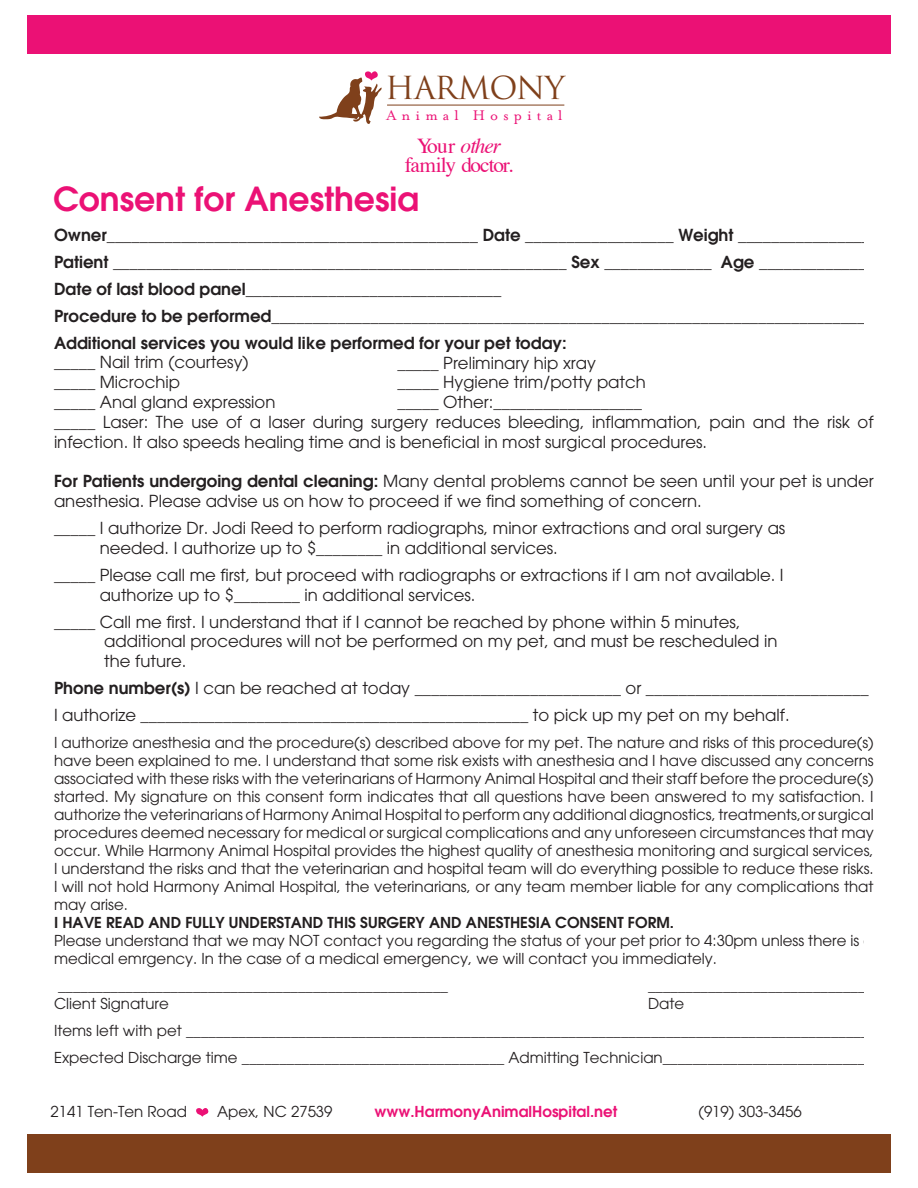
<style>
.page{position:relative;width:918px;height:1188px;background:#fff}
.page>*{position:absolute;margin:0;border:0;box-sizing:border-box;transform-origin:0 0}
.t1{font:600 33px "Avant Garde";color:#eb1175}
.t2{font:30.9px "Trajan";letter-spacing:-.02em;color:#7f401b}
.t3{font:21.3px "Times";letter-spacing:-.05em;color:#eb1175}
.t4{font:italic 21.3px "Times";letter-spacing:-.05em;color:#eb1175}
.t5{font:16.5px/19.8px "Avant Garde";color:#231f20}
.t6{font:600 16.5px "Avant Garde";color:#231f20}
.t7{font:16.05px "Mrs Eaves Roman";letter-spacing:.32em;color:#eb1175}
.t8{font:15px/18px "Avant Garde";color:#231f20;text-align:justify}
.t9{font:600 15px "Avant Garde";color:#231f20}
.t10{font:600 15px "Avant Garde";color:#eb1175}
.s1{font-style:normal}
.s2{font-weight:600}
</style>
<div class="page">
<div style="left:27px;top:15px;width:864px;height:39px;background:#eb1175"></div>
<div style="left:27px;top:1134px;width:864px;height:39px;background:#7f401b"></div>
<svg style="left:196px;top:1108px;width:12px;height:9px"></svg>
<svg style="left:319px;top:71px;width:63px;height:53px"></svg>
<hr style="left:387px;top:105px;width:177px;height:1px;background:#7f401b">
<p class="t2" style="left:385px;top:69px;width:181px">HARMONY</p>
<p class="t4" style="left:417px;top:127px;width:86px"><span class="s1">Your</span> other</p>
<p class="t3" style="left:405px;top:145px;width:110px">family doctor.</p>
<p class="t7" style="left:387px;top:106px;width:178px">Animal Hospital</p>
<p class="t1" style="left:53px;top:177px;width:368px">Consent for Anesthesia</p>
<p class="t6" style="left:54px;top:224px;width:818px">Owner_____________________________________________ Date __________________ Weight ________________</p>
<p class="t6" style="left:54px;top:251px;width:814px">Patient _______________________________________________________ Sex _____________ Age _____________</p>
<p class="t5" style="left:54px;top:279px;width:449px"><span class="s2">Date of last blood panel</span>_______________________________</p>
<p class="t6" style="left:54px;top:305px;width:821px">Procedure to be performed_________________________________________________________________________</p>
<p class="t6" style="left:54px;top:332px;width:514px">Additional services you would like performed for your pet today:</p>
<p class="t5" style="left:54px;top:352px;width:196px">_____ Nail trim (courtesy)</p>
<p class="t5" style="left:54px;top:372px;width:128px">_____ Microchip</p>
<p class="t5" style="left:54px;top:392px;width:223px">_____ Anal gland expression</p>
<p class="t5" style="left:54px;top:412px;width:821px">_____ Laser: The use of a laser during surgery reduces bleeding, inflammation, pain and the risk of infection. It also speeds healing time and is beneficial in most surgical procedures.</p>
<p class="t5" style="left:54px;top:471px;width:821px"><span class="s2">For Patients undergoing dental cleaning:</span> Many dental problems cannot be seen until your pet is under anesthesia. Please advise us on how to proceed if we find something of concern.</p>
<p class="t5" style="left:100px;top:518px;width:687px;text-indent:-46px">_____ I authorize Dr. Jodi Reed to perform radiographs, minor extractions and oral surgery as needed. I authorize up to $________ in additional services.</p>
<p class="t5" style="left:100px;top:565px;width:685px;text-indent:-46px">_____ Please call me first, but proceed with radiographs or extractions if I am not available. I authorize up to $________ in additional services.</p>
<p class="t5" style="left:104px;top:612px;width:675px;text-indent:-50px">_____ Call me first. I understand that if I cannot be reached by phone within 5 minutes, additional procedures will not be performed on my pet, and must be rescheduled in the future.</p>
<p class="t5" style="left:54px;top:678px;width:816px"><span class="s2">Phone number(s)</span> I can be reached at today _________________________ or ___________________________</p>
<p class="t5" style="left:54px;top:705px;width:737px">I authorize _______________________________________________ to pick up my pet on my behalf.</p>
<p class="t8" style="left:54px;top:734px;width:821px">I authorize anesthesia and the procedure(s) described above for my pet. The nature and risks of this procedure(s) have been explained to me. I understand that some risk exists with anesthesia and I have discussed any concerns associated with these risks with the veterinarians of Harmony Animal Hospital and their staff before the procedure(s) started. My signature on this consent form indicates that all questions have been answered to my satisfaction. I authorize the veterinarians of Harmony Animal Hospital to perform any additional diagnostics, treatments,or surgical procedures deemed necessary for medical or surgical complications and any unforeseen circumstances that may occur. While Harmony Animal Hospital provides the highest quality of anesthesia monitoring and surgical services, I understand the risks and that the veterinarian and hospital team will do everything possible to reduce these risks.<br>I will not hold Harmony Animal Hospital, the veterinarians, or any team member liable for any complications that may arise.</p>
<p class="t9" style="left:54px;top:913px;width:622px">I HAVE READ AND FULLY UNDERSTAND THIS SURGERY AND ANESTHESIA CONSENT FORM.</p>
<p class="t8" style="left:54px;top:932px;width:821px">Please understand that we may NOT contact you regarding the status of your pet prior to 4:30pm unless there is a medical emrgency. In the case of a medical emergency, we will contact you immediately.</p>
<p class="t8" style="left:58px;top:977px;width:392px">____________________________________________________</p>
<p class="t8" style="left:648px;top:977px;width:226px">______________________________</p>
<p class="t8" style="left:54px;top:995px;width:116px">Client Signature</p>
<p class="t8" style="left:648px;top:995px;width:38px">Date</p>
<p class="t8" style="left:54px;top:1022px;width:816px">Items left with pet ___________________________________________________________________________________________</p>
<p class="t8" style="left:54px;top:1049px;width:820px">Expected Discharge time ___________________________________ Admitting Technician____________________________</p>
<p class="t5" style="left:397px;top:353px;width:200px">_____ Preliminary hip xray</p>
<p class="t5" style="left:397px;top:373px;width:250px">_____ Hygiene trim/potty patch</p>
<p class="t5" style="left:397px;top:392px;width:246px">_____ Other:__________________</p>
<p class="t8" style="left:50px;top:1102px;width:138px">2141 Ten-Ten Road</p>
<p class="t8" style="left:217px;top:1102px;width:117px">Apex, NC 27539</p>
<p class="t10" style="left:374px;top:1101px;width:244px">www.HarmonyAnimalHospital.net</p>
<p class="t8" style="left:698px;top:1102px;width:105px">(919) 303-3456</p>
</div>
